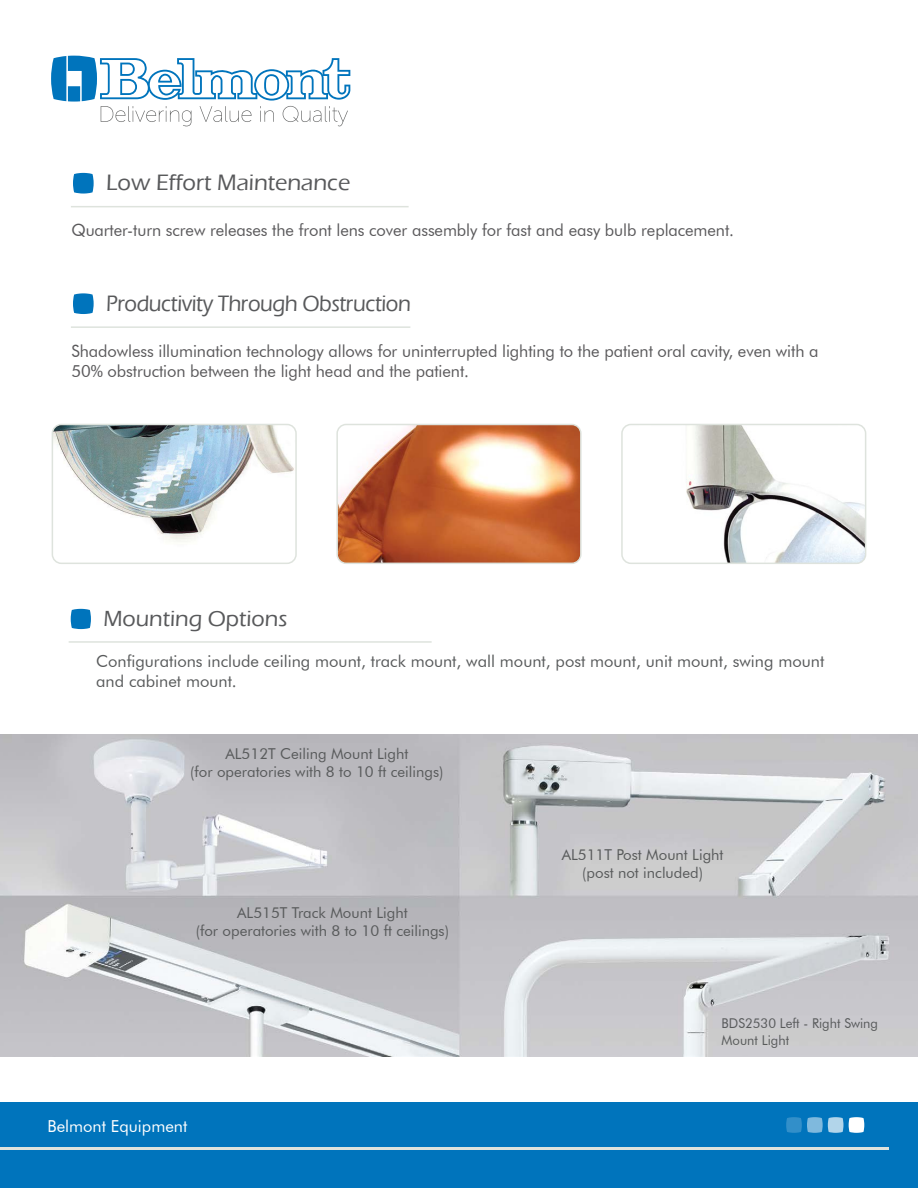
<style>
.page{position:relative;width:918px;height:1188px;background:#fff}
.page>*{position:absolute;margin:0;border:0;box-sizing:border-box;transform-origin:0 0}
.t1{font:500 22.95px "Eras ITC";letter-spacing:-.02em;color:#58595b;scale:.93 1}
.t2{font:500 22.95px "Eras ITC";color:#58595b}
.t3{font:500 22.5px "Eras ITC";color:#58595b}
.t4{font:16.8px/20.2px "Futura BT";letter-spacing:-.005em;color:#5a595b}
.t5{font:16.5px/19.8px "Futura BT";color:#585a5b}
.t6{font:16.5px "Futura BT";color:#fff}
.t7{font:15px/18px "Futura BT";color:#585a5b;text-align:center}
.t8{font:13.5px/16.2px "Futura BT";color:#585a5b}
</style>
<div class="page">
<svg style="left:51px;top:56px;width:299px;height:70px"></svg>
<svg style="left:73px;top:173px;width:21px;height:21px"></svg>
<hr style="left:71px;top:206px;width:338px;height:1px;background:#dee3dd">
<svg style="left:73px;top:293px;width:21px;height:21px"></svg>
<hr style="left:71px;top:326px;width:339px;height:2px;background:#dee3dd">
<img style="left:624px;top:424px;width:242px;height:137px">
<div style="left:621px;top:424px;width:245px;height:140px;border:2px solid #dee3dd;border-radius:9px"></div>
<img style="left:339px;top:427px;width:240px;height:134px">
<div style="left:336px;top:424px;width:246px;height:140px;border:2px solid #dee3dd;border-radius:9px"></div>
<img style="left:52px;top:424px;width:242px;height:137px">
<div style="left:52px;top:424px;width:245px;height:140px;border:2px solid #dee3dd;border-radius:9px"></div>
<img style="left:0;top:735px;width:918px;height:322px">
<div style="left:0;top:1102px;width:918px;height:86px;background:#0074bc"></div>
<svg style="left:71px;top:609px;width:20px;height:20px"></svg>
<hr style="left:69px;top:641px;width:363px;height:2px;background:#dee3dd">
<hr style="left:0;top:1147px;width:889px;height:3px;background:#dee3dd">
<svg style="left:849px;top:1117px;width:15px;height:16px"></svg>
<svg style="left:786px;top:1117px;width:57px;height:16px"></svg>
<h1 class="t2" style="left:106px;top:170px;width:245px">Low Effort Maintenance</h1>
<p class="t4" style="left:71px;top:220px;width:664px">Quarter-turn screw releases the front lens cover assembly for fast and easy bulb replacement.</p>
<h1 class="t1" style="left:106px;top:290px;width:329px">Productivity Through Obstruction</h1>
<p class="t4" style="left:71px;top:340px;width:749px">Shadowless illumination technology allows for uninterrupted lighting to the patient oral cavity, even with a<br>50% obstruction between the light head and the patient.</p>
<h2 class="t3" style="left:103px;top:606px;width:185px">Mounting Options</h2>
<p class="t5" style="left:96px;top:651px;width:730px">Configurations include ceiling mount, track mount, wall mount, post mount, unit mount, swing mount and cabinet mount.</p>
<p class="t7" style="left:190px;top:745px;width:255px">AL512T Ceiling Mount Light<br>(for operatories with 8 to 10 ft ceilings)</p>
<p class="t7" style="left:196px;top:903px;width:255px">AL515T Track Mount Light<br>(for operatories with 8 to 10 ft ceilings)</p>
<p class="t6" style="left:47px;top:1116px;width:141px">Belmont Equipment</p>
<p class="t7" style="left:562px;top:846px;width:163px">AL511T Post Mount Light (post not included)</p>
<p class="t8" style="left:722px;top:1015px;width:158px">BDS2530 Left - Right Swing<br>Mount Light</p>
</div>
